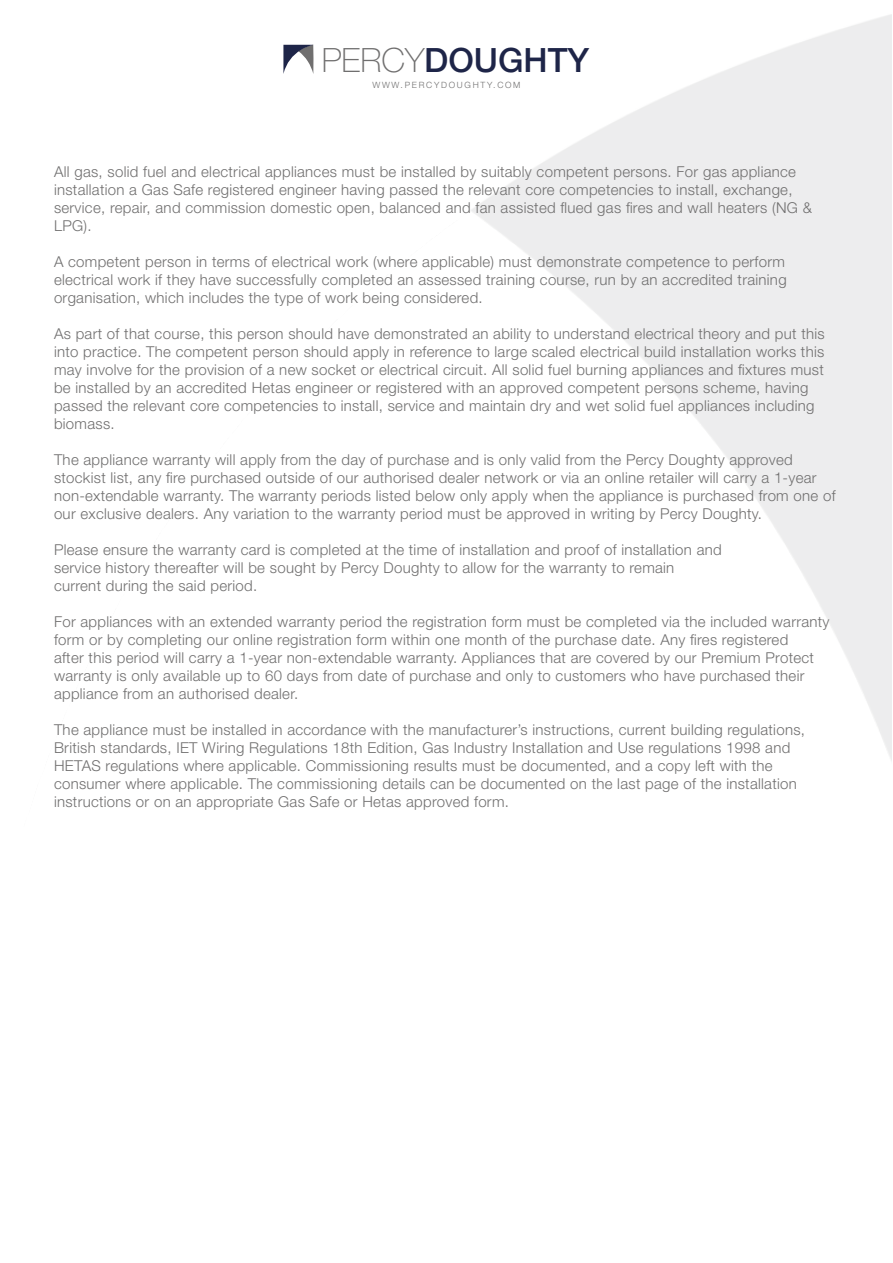
<style>
.page{position:relative;width:893px;height:1263px;background:#fff}
.page>*{position:absolute;margin:0;border:0;box-sizing:border-box;transform-origin:0 0}
.t1{font:500 33.45px "Helvetica Neue LT Std";color:#1e2548}
.t2{font:300 15px/18px "Helvetica Neue LT Std";letter-spacing:.02em;color:#706f6f}
.t3{font:300 8.7px "Helvetica Neue LT Std";letter-spacing:.2em;color:#706f6f}
.s1{font-weight:100;color:#706f6f}
</style>
<div class="page">
<svg style="left:283px;top:45px;width:30px;height:29px"></svg>
<h1 class="t1" style="left:322px;top:40px;width:269px"><span class="s1">PERCY</span>DOUGHTY</h1>
<p class="t3" style="left:372px;top:80px;width:150px">WWW.PERCYDOUGHTY.COM</p>
<p class="t2" style="left:54px;top:162px;width:759px">All gas, solid fuel and electrical appliances must be installed by suitably competent persons. For gas appliance installation a Gas Safe registered engineer having passed the relevant core competencies to install, exchange, service, repair, and commission domestic open, balanced and fan assisted flued gas fires and wall heaters (NG &amp; LPG).</p>
<p class="t2" style="left:54px;top:252px;width:734px;text-align:justify">A competent person in terms of electrical work (where applicable) must demonstrate competence to perform electrical work if they have successfully completed an assessed training course, run by an accredited training organisation, which includes the type of work being considered.</p>
<p class="t2" style="left:54px;top:324px;width:772px">As part of that course, this person should have demonstrated an ability to understand electrical theory and put this into practice. The competent person should apply in reference to large scaled electrical build installation works this may involve for the provision of a new socket or electrical circuit. All solid fuel burning appliances and fixtures must be installed by an accredited Hetas engineer or registered with an approved competent persons scheme, having passed the relevant core competencies to install, service and maintain dry and wet solid fuel appliances including biomass.</p>
<p class="t2" style="left:54px;top:450px;width:783px">The appliance warranty will apply from the day of purchase and is only valid from the Percy Doughty approved stockist list, any fire purchased outside of our authorised dealer network or via an online retailer will carry a 1-year non-extendable warranty. The warranty periods listed below only apply when the appliance is purchased from one of our exclusive dealers. Any variation to the warranty period must be approved in writing by Percy Doughty.</p>
<p class="t2" style="left:54px;top:540px;width:669px">Please ensure the warranty card is completed at the time of installation and proof of installation and service history thereafter will be sought by Percy Doughty to allow for the warranty to remain current during the said period.</p>
<p class="t2" style="left:54px;top:612px;width:777px">For appliances with an extended warranty period the registration form must be completed via the included warranty form or by completing our online registration form within one month of the purchase date. Any fires registered<br>after this period will carry a 1-year non-extendable warranty. Appliances that are covered by our Premium Protect warranty is only available up to 60 days from date of purchase and only to customers who have purchased their appliance from an authorised dealer.</p>
<p class="t2" style="left:54px;top:720px;width:752px">The appliance must be installed in accordance with the manufacturer’s instructions, current building regulations, British standards, IET Wiring Regulations 18th Edition, Gas Industry Installation and Use regulations 1998 and HETAS regulations where applicable. Commissioning results must be documented, and a copy left with the consumer where applicable. The commissioning details can be documented on the last page of the installation instructions or on an appropriate Gas Safe or Hetas approved form.</p>
</div>
